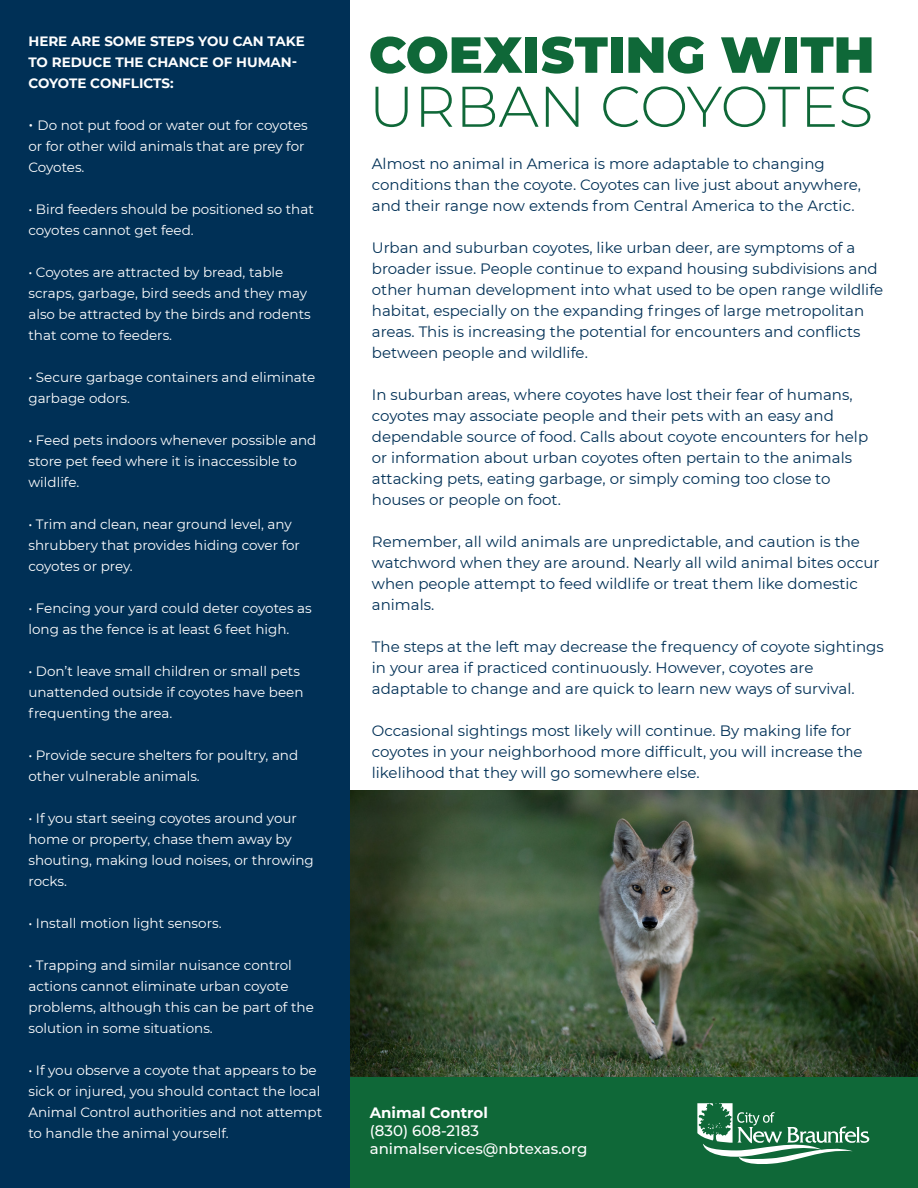
<style>
.page{position:relative;width:918px;height:1188px;background:#fff}
.page>*{position:absolute;margin:0;border:0;box-sizing:border-box;transform-origin:0 0}
.t1{font:300 57.3px "Montserrat";color:#0f6838}
.t2{font:900 50.7px "Montserrat";color:#0f6838}
.t3{font:15px/21px "Montserrat";color:#003056}
.t4{font:500 15px "Montserrat";color:#fff}
.t5{font:700 15px "Montserrat";color:#fff}
.t6{font:13.5px/21px "Montserrat";color:#fff}
.t7{font:700 13.5px/21px "Montserrat";color:#fff}
.s1{font-size:16.5px}
</style>
<div class="page">
<img style="left:350px;top:791px;width:568px;height:287px">
<div style="left:0;top:1078px;width:918px;height:110px;background:#0f6838"></div>
<div style="left:0;top:0;width:350px;height:1188px;background:#003056"></div>
<svg style="left:697px;top:1103px;width:172px;height:61px"></svg>
<p class="t7" style="left:28px;top:30px;width:278px">HERE ARE SOME STEPS YOU CAN TAKE<br>TO REDUCE THE CHANCE OF HUMAN-<br>COYOTE CONFLICTS:</p>
<p class="t6" style="left:28px;top:114px;width:281px"><span class="s1">•</span> Do not put food or water out for coyotes or for other wild animals that are prey for<br>Coyotes.</p>
<p class="t6" style="left:28px;top:198px;width:287px">• Bird feeders should be positioned so that coyotes cannot get feed.</p>
<p class="t6" style="left:28px;top:261px;width:284px">• Coyotes are attracted by bread, table scraps, garbage, bird seeds and they may also be attracted by the birds and rodents that come to feeders.</p>
<p class="t6" style="left:28px;top:366px;width:288px">• Secure garbage containers and eliminate garbage odors.</p>
<p class="t6" style="left:28px;top:429px;width:289px">• Feed pets indoors whenever possible and store pet feed where it is inaccessible to wildlife.</p>
<p class="t6" style="left:28px;top:513px;width:273px">• Trim and clean, near ground level, any shrubbery that provides hiding cover for coyotes or prey.</p>
<p class="t6" style="left:28px;top:597px;width:285px">• Fencing your yard could deter coyotes as long as the fence is at least 6 feet high.</p>
<p class="t6" style="left:28px;top:660px;width:277px">• Don’t leave small children or small pets unattended outside if coyotes have been frequenting the area.</p>
<p class="t6" style="left:28px;top:744px;width:271px">• Provide secure shelters for poultry, and other vulnerable animals.</p>
<p class="t6" style="left:28px;top:807px;width:287px">• If you start seeing coyotes around your home or property, chase them away by shouting, making loud noises, or throwing rocks.</p>
<p class="t6" style="left:28px;top:912px;width:195px">• Install motion light sensors.</p>
<p class="t6" style="left:28px;top:954px;width:287px">• Trapping and similar nuisance control actions cannot eliminate urban coyote problems, although this can be part of the solution in some situations.</p>
<p class="t6" style="left:28px;top:1059px;width:295px">• If you observe a coyote that appears to be sick or injured, you should contact the local Animal Control authorities and not attempt to handle the animal yourself.</p>
<p class="t2" style="left:369px;top:17px;width:507px">COEXISTING WITH</p>
<p class="t1" style="left:369px;top:68px;width:506px">URBAN COYOTES</p>
<p class="t3" style="left:372px;top:153px;width:491px">Almost no animal in America is more adaptable to changing conditions than the coyote. Coyotes can live just about anywhere, and their range now extends from Central America to the Arctic.</p>
<p class="t3" style="left:372px;top:237px;width:513px">Urban and suburban coyotes, like urban deer, are symptoms of a broader issue. People continue to expand housing subdivisions and other human development into what used to be open range wildlife habitat, especially on the expanding fringes of large metropolitan areas. This is increasing the potential for encounters and conflicts between people and wildlife.</p>
<p class="t3" style="left:372px;top:384px;width:498px">In suburban areas, where coyotes have lost their fear of humans, coyotes may associate people and their pets with an easy and dependable source of food. Calls about coyote encounters for help or information about urban coyotes often pertain to the animals attacking pets, eating garbage, or simply coming too close to houses or people on foot.</p>
<p class="t3" style="left:372px;top:531px;width:509px">Remember, all wild animals are unpredictable, and caution is the watchword when they are around. Nearly all wild animal bites occur when people attempt to feed wildlife or treat them like domestic animals.</p>
<p class="t3" style="left:372px;top:636px;width:514px">The steps at the left may decrease the frequency of coyote sightings in your area if practiced continuously. However, coyotes are adaptable to change and are quick to learn new ways of survival.</p>
<p class="t3" style="left:372px;top:720px;width:492px">Occasional sightings most likely will continue. By making life for coyotes in your neighborhood more difficult, you will increase the likelihood that they will go somewhere else.</p>
<p class="t5" style="left:370px;top:1102px;width:120px">Animal Control</p>
<p class="t4" style="left:370px;top:1120px;width:111px">(830) 608-2183</p>
<p class="t4" style="left:370px;top:1138px;width:219px">animalservices@nbtexas.org</p>
</div>
